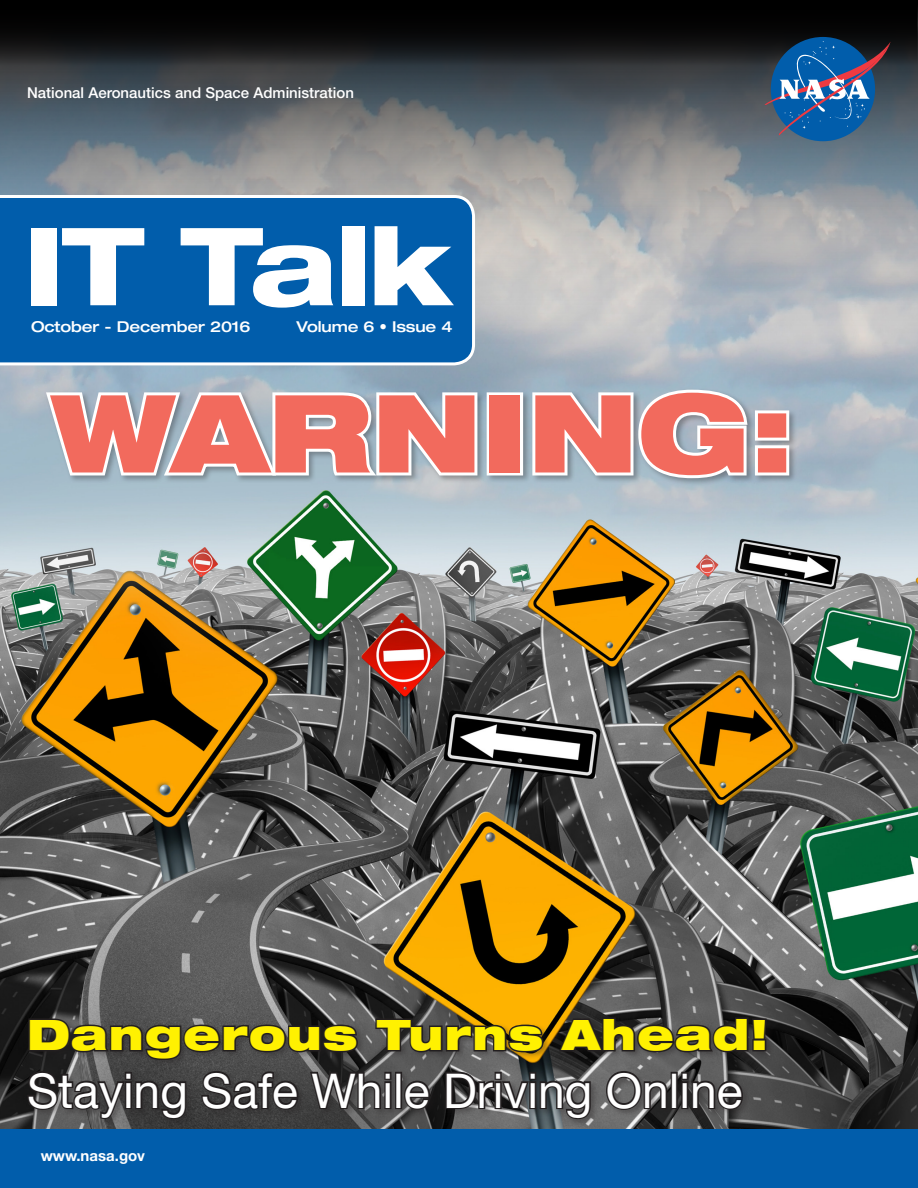
<style>
.page{position:relative;width:918px;height:1188px;background:#fff}
.page>*{position:absolute;margin:0;border:0;box-sizing:border-box;transform-origin:0 0}
.t1{font:900 expanded 108px "Helvetica Neue LT Std";color:#f26a5d}
.t2{font:800 expanded 108px "Helvetica Neue LT Std";letter-spacing:-.025em;color:#fff}
.t3{font:48px "Helvetica Neue LT Std";color:#fff}
.t4{font:900 expanded 42px "Helvetica Neue LT Std";letter-spacing:.03em;color:#fff101}
.t5{font:500 15px "Helvetica Neue LT Std";color:#fff}
.t6{font:500 expanded 15px "Helvetica Neue LT Std";letter-spacing:-.01em;color:#fff}
.t7{font:700 15px "Helvetica Neue LT Std";color:#fff}
</style>
<div class="page">
<img style="left:0;top:365px;width:918px;height:765px">
<svg style="left:0;top:0;width:918px;height:365px;background:#6d7175"></svg>
<div style="left:45px;top:388px;width:752px;height:98px;background:#231f20;opacity:.35"></div>
<svg style="left:42px;top:388px;width:438px;height:92px"></svg>
<div style="left:487px;top:392px;width:36px;height:83px;border:6px solid #fff"></div>
<svg style="left:529px;top:387px;width:263px;height:94px"></svg>
<div style="left:25px;top:1016px;width:749px;height:112px;background:#231f20;opacity:.35"></div>
<svg style="left:27px;top:1017px;width:332px;height:45px;background:#3c3a3b"></svg>
<svg style="left:374px;top:1017px;width:171px;height:37px;background:#574a30"></svg>
<svg style="left:557px;top:1016px;width:211px;height:38px;background:#373433"></svg>
<svg style="left:26px;top:1069px;width:100px;height:52px;background:#424040"></svg>
<div style="left:125px;top:1081px;width:7px;height:28px;border:3px solid #231f20"></div>
<div style="left:125px;top:1072px;width:7px;height:8px;border:3px solid #231f20"></div>
<svg style="left:134px;top:1079px;width:54px;height:42px;background:#2f2c2d"></svg>
<svg style="left:200px;top:1069px;width:100px;height:42px;background:#343232"></svg>
<svg style="left:308px;top:1070px;width:75px;height:41px;background:#3b3939"></svg>
<div style="left:384px;top:1081px;width:7px;height:28px;border:3px solid #231f20"></div>
<div style="left:384px;top:1072px;width:7px;height:8px;border:3px solid #231f20"></div>
<div style="left:395px;top:1072px;width:7px;height:37px;border:3px solid #231f20"></div>
<svg style="left:403px;top:1079px;width:29px;height:32px"></svg>
<svg style="left:444px;top:1070px;width:87px;height:41px;background:#414041"></svg>
<div style="left:529px;top:1081px;width:7px;height:28px;border:3px solid #231f20"></div>
<div style="left:529px;top:1072px;width:7px;height:8px;border:3px solid #231f20"></div>
<svg style="left:538px;top:1079px;width:54px;height:42px;background:#454547"></svg>
<svg style="left:605px;top:1069px;width:64px;height:42px;background:#4c4b4b"></svg>
<div style="left:671px;top:1072px;width:7px;height:37px;border:3px solid #231f20"></div>
<div style="left:681px;top:1081px;width:7px;height:28px;border:3px solid #231f20"></div>
<div style="left:681px;top:1072px;width:7px;height:8px;border:3px solid #231f20"></div>
<svg style="left:690px;top:1079px;width:55px;height:32px;background:#383636"></svg>
<div style="left:771px;top:37px;width:104px;height:104px;background:#015dab;border-radius:50%"></div>
<svg style="left:765px;top:41px;width:126px;height:95px"></svg>
<div style="left:0;top:1130px;width:918px;height:58px;background:#015dab"></div>
<div style="left:0;top:195px;width:475px;height:170px;background:#015dab"></div>
<p class="t5" style="left:27px;top:84px;width:329px">National Aeronautics and Space Administration</p>
<h1 class="t2" style="left:23px;top:197px;width:431px">IT Talk</h1>
<p class="t6" style="left:31px;top:318px;width:221px">October - December 2016</p>
<p class="t6" style="left:297px;top:318px;width:158px">Volume 6 • Issue 4</p>
<h1 class="t1" style="left:50px;top:363px;width:746px">WARNING:</h1>
<h3 class="t4" style="left:27px;top:1008px;width:742px">Dangerous Turns Ahead!</h3>
<h2 class="t3" style="left:27px;top:1062px;width:717px">Staying Safe While Driving Online</h2>
<p class="t7" style="left:41px;top:1147px;width:106px">www.nasa.gov</p>
</div>
